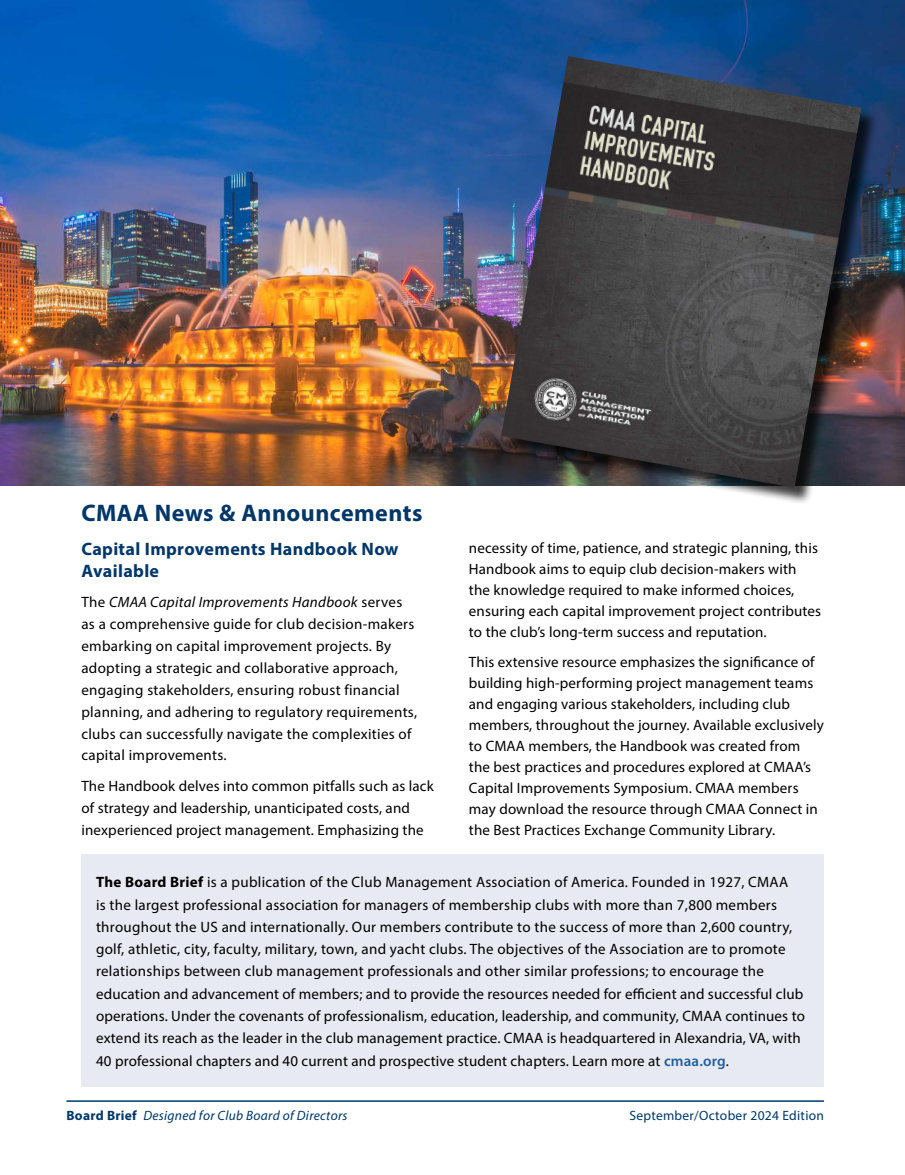
<style>
.page{position:relative;width:905px;height:1175px;background:#fff}
.page>*{position:absolute;margin:0;border:0;box-sizing:border-box;transform-origin:0 0}
.HeadB{font:700 24px "Myriad Pro";letter-spacing:.02em;color:#003768}
.HeadC{font:700 18px/21.9px "Myriad Pro";letter-spacing:.02em;color:#003768}
.BodyA{font:15px/21px "Myriad Pro";letter-spacing:.01em;color:#000}
.t1{font:italic 13.5px "Myriad Pro";letter-spacing:.02em;color:#003768}
.t2{font:13.5px "Myriad Pro";letter-spacing:.02em;color:#003768}
.s1{font-weight:700}
.s2{font-weight:600;color:#215e9e}
.s3{font-style:italic}
.s4{font-weight:700;font-style:normal}
</style>
<div class="page">
<hr style="left:66px;top:1100px;width:758px;height:1px;background:#003768">
<img style="left:0;top:0;width:904px;height:485px">
<div style="left:81px;top:854px;width:743px;height:233px;background:#e7eaf2"></div>
<div style="left:503px;top:59px;width:376px;height:446px;background:#000;opacity:.75"></div>
<img style="left:501px;top:56px;width:360px;height:432px">
<p class="HeadB" style="left:81px;top:497px;width:342px">CMAA News &amp; Announcements</p>
<p class="BodyA" style="left:469px;top:537px;width:353px">necessity of time, patience, and strategic planning, this Handbook aims to equip club decision-makers with the knowledge required to make informed choices, ensuring each capital improvement project contributes to the club’s long-term success and reputation.</p>
<p class="BodyA" style="left:469px;top:651px;width:356px">This extensive resource emphasizes the significance of building high-performing project management teams and engaging various stakeholders, including club members, throughout the journey. Available exclusively to CMAA members, the Handbook was created from the best practices and procedures explored at CMAA’s Capital Improvements Symposium. CMAA members may download the resource through CMAA Connect in the Best Practices Exchange Community Library.</p>
<p class="BodyA" style="left:96px;top:870px;width:710px;line-height:22.4px"><span class="s1">The Board Brief</span> is a publication of the Club Management Association of America. Founded in 1927, CMAA<br>is the largest professional association for managers of membership clubs with more than 7,800 members throughout the US and internationally. Our members contribute to the success of more than 2,600 country, golf, athletic, city, faculty, military, town, and yacht clubs. The objectives of the Association are to promote relationships between club management professionals and other similar professions; to encourage the education and advancement of members; and to provide the resources needed for efficient and successful club operations. Under the covenants of professionalism, education, leadership, and community, CMAA continues to extend its reach as the leader in the club management practice. CMAA is headquartered in Alexandria, VA, with 40 professional chapters and 40 current and prospective student chapters. Learn more at <span class="s2">cmaa.org</span>.</p>
<p class="HeadC" style="left:81px;top:537px;width:319px">Capital Improvements Handbook Now<br>Available</p>
<p class="BodyA" style="left:81px;top:591px;width:337px;line-height:21.9px">The <span class="s3">CMAA Capital Improvements Handbook</span> serves as a comprehensive guide for club decision-makers embarking on capital improvement projects. By adopting a strategic and collaborative approach, engaging stakeholders, ensuring robust financial planning, and adhering to regulatory requirements, clubs can successfully navigate the complexities of capital improvements.</p>
<p class="BodyA" style="left:81px;top:775px;width:354px;line-height:21.9px">The Handbook delves into common pitfalls such as lack of strategy and leadership, unanticipated costs, and inexperienced project management. Emphasizing the</p>
<p class="t1" style="left:66px;top:1107px;width:283px"><span class="s4">Board Brief</span> Designed for Club Board of Directors</p>
<p class="t2" style="left:629px;top:1107px;width:196px">September/October 2024 Edition</p>
</div>
